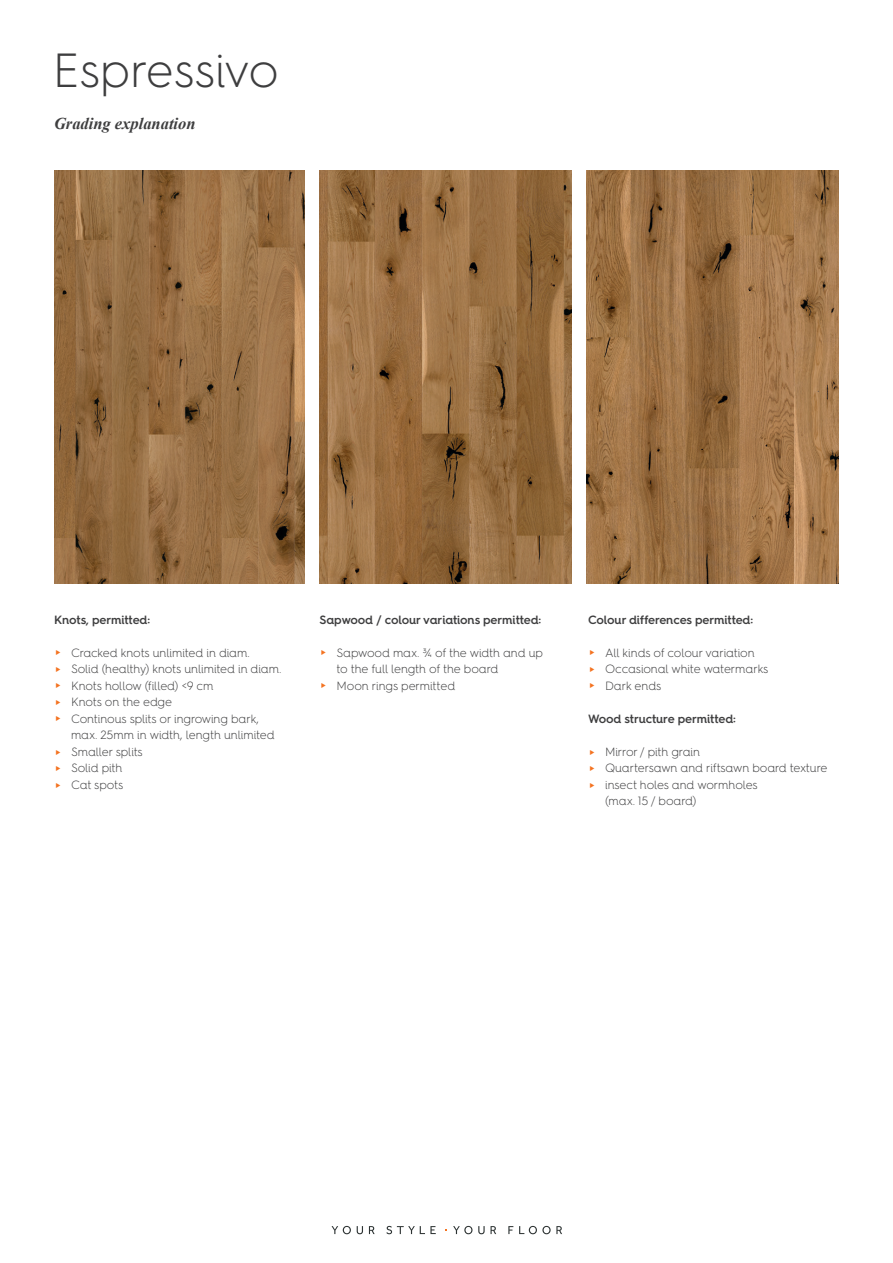
<style>
.page{position:relative;width:893px;height:1263px;background:#fff}
.page>*{position:absolute;margin:0;border:0;box-sizing:border-box;transform-origin:0 0}
.t1{font:300 48px "Hurme Geometric Sans 4";letter-spacing:-.005em;color:#3e3e3f}
.t2{font:italic 700 16.5px "Times New Roman";color:#3e3e3f}
.t3{font:300 12px/16.5px "Hurme Geometric Sans 4";letter-spacing:-.01em;color:#3e3e3f}
.t4{font:600 12px "Hurme Geometric Sans 4";letter-spacing:-.01em;color:#3e3e3f}
.s1{font-weight:400;font-size:13.5px;color:#f47321}
</style>
<div class="page">
<img style="left:54px;top:170px;width:250px;height:413px">
<img style="left:319px;top:170px;width:253px;height:413px">
<img style="left:587px;top:170px;width:252px;height:413px">
<svg style="left:332px;top:1226px;width:19px;height:8px"></svg>
<svg style="left:357px;top:1226px;width:6px;height:8px"></svg>
<svg style="left:369px;top:1226px;width:6px;height:8px"></svg>
<svg style="left:386px;top:1226px;width:50px;height:8px"></svg>
<svg style="left:453px;top:1226px;width:19px;height:8px"></svg>
<svg style="left:478px;top:1226px;width:18px;height:8px"></svg>
<svg style="left:508px;top:1226px;width:5px;height:8px"></svg>
<svg style="left:519px;top:1226px;width:43px;height:8px"></svg>
<h1 class="t1" style="left:52px;top:37px;width:228px">Espressivo</h1>
<h2 class="t2" style="left:54px;top:112px;width:143px">Grading explanation</h2>
<p class="t4" style="left:54px;top:611px;width:98px">Knots, permitted:</p>
<p class="t3" style="left:54px;top:644px;width:229px"><span class="s1">►</span> Cracked knots unlimited in diam.<br><span class="s1">►</span> Solid (healthy) knots unlimited in diam. <span class="s1">►</span> Knots hollow (filled) &lt;9 cm<br><span class="s1">►</span> Knots on the edge<br><span class="s1">►</span> Continous splits or ingrowing bark,</p>
<p class="t3" style="left:54px;top:727px;width:222px;text-indent:17px">max. 25mm in width, length unlimited <span class="s1">►</span> Smaller splits<br><span class="s1">►</span> Solid pith<br><span class="s1">►</span> Cat spots</p>
<p class="t4" style="left:320px;top:611px;width:223px">Sapwood / colour variations permitted:</p>
<p class="t3" style="left:320px;top:644px;width:225px"><span class="s1">►</span> Sapwood max. ¾ of the width and up</p>
<p class="t3" style="left:337px;top:661px;width:163px">to the full length of the board</p>
<p class="t3" style="left:320px;top:677px;width:137px"><span class="s1">►</span> Moon rings permitted</p>
<p class="t4" style="left:588px;top:611px;width:167px">Colour differences permitted:</p>
<p class="t3" style="left:588px;top:644px;width:182px"><span class="s1">►</span> All kinds of colour variation<br><span class="s1">►</span> Occasional white watermarks <span class="s1">►</span> Dark ends</p>
<p class="t4" style="left:588px;top:710px;width:149px">Wood structure permitted:</p>
<p class="t3" style="left:588px;top:743px;width:114px"><span class="s1">►</span> Mirror / pith grain</p>
<p class="t3" style="left:588px;top:760px;width:241px"><span class="s1">►</span> Quartersawn and riftsawn board texture</p>
<p class="t3" style="left:588px;top:776px;width:171px"><span class="s1">►</span> insect holes and wormholes</p>
<p class="t3" style="left:605px;top:793px;width:93px">(max. 15 / board)</p>
</div>
